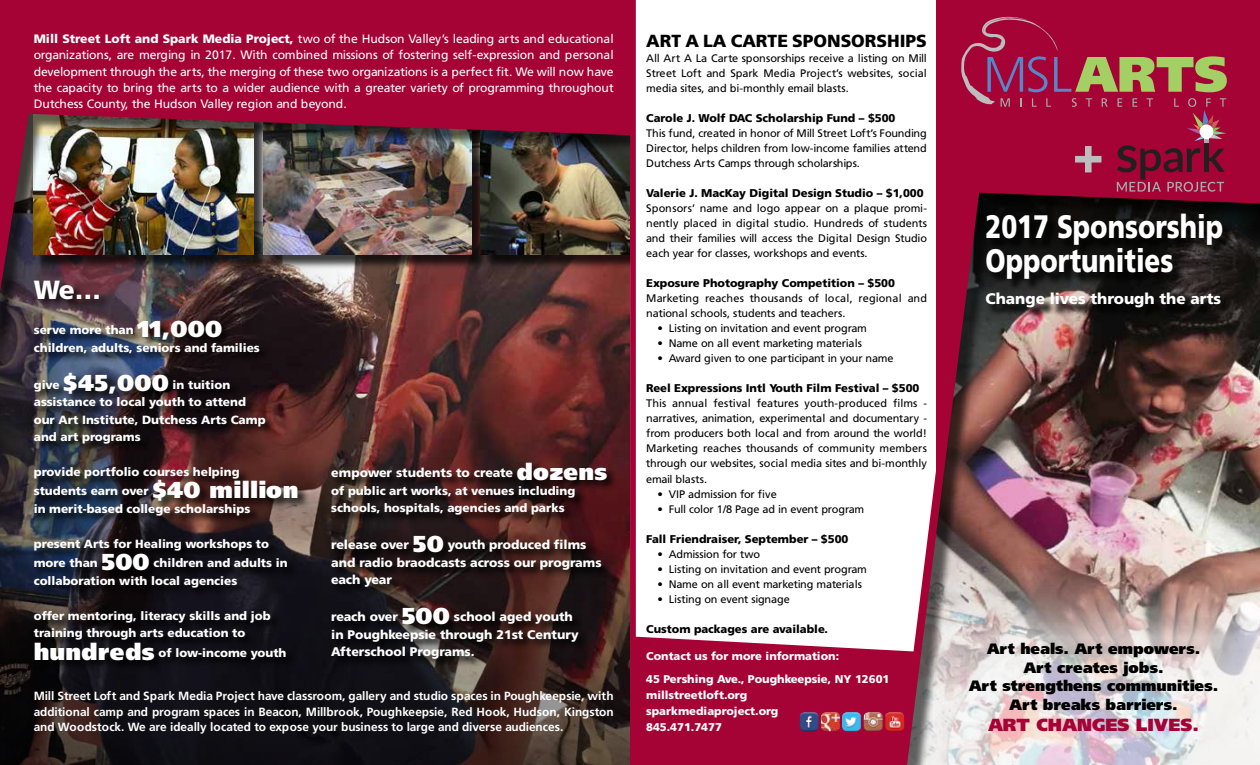
<style>
.page{position:relative;width:1260px;height:765px;background:#fff}
.page>*{position:absolute;margin:0;border:0;box-sizing:border-box;transform-origin:0 0}
.t1{font:900 32.5px/33.8px "Frutiger";color:#fff;scale:.8 1}
.t2{font:900 26.25px "Frutiger";color:#fff}
.t3{font:900 17.5px "Frutiger";color:#000}
.t4{font:900 17.5px "Frutiger";color:#a50235}
.t5{font:900 15.25px "Frutiger";color:#fff}
.t6{font:900 15px/18.8px "Frutiger";color:#000;text-align:center}
.t7{font:900 12.5px/17.5px "Frutiger";color:#fff}
.t8{font:12.25px/16.2px "Frutiger";color:#fff;text-align:justify}
.t9{font:900 11.88px/17.5px "Frutiger";color:#fff}
.t10{font:700 11.88px/15.6px "Frutiger";color:#fff;text-align:justify}
.t11{font:900 11.25px "Frutiger";color:#000}
.t12{font:900 11.25px/16px "Frutiger";color:#fff}
.t13{font:11px/15px "Frutiger";letter-spacing:-.01em;color:#000;text-align:justify}
.s1{font-weight:900}
.s2{font-size:23px}
</style>
<div class="page">
<img style="left:0;top:0;width:1260px;height:765px">
<div style="left:987px;top:215px;width:248px;height:105px;background:#000;opacity:.75"></div>
<svg style="left:636px;top:0;width:300px;height:651px"></svg>
<svg style="left:960px;top:17px;width:267px;height:175px;background:#a01c40"></svg>
<img style="left:864px;top:712px;width:19px;height:19px">
<img style="left:885px;top:712px;width:19px;height:19px">
<img style="left:800px;top:712px;width:19px;height:19px">
<img style="left:821px;top:712px;width:19px;height:19px">
<img style="left:842px;top:712px;width:19px;height:19px">
<p class="t8" style="left:34px;top:31px;width:582px"><span class="s1">Mill Street Loft and Spark Media Project,</span> two of the Hudson Valley’s leading arts and educational organizations, are merging in 2017. With combined missions of fostering self-expression and personal development through the arts, the merging of these two organizations is a perfect fit. We will now have the capacity to bring the arts to a wider audience with a greater variety of programming throughout Dutchess County, the Hudson Valley region and beyond.</p>
<h2 class="t2" style="left:34px;top:273px;width:69px">We…</h2>
<p class="t9" style="left:34px;top:321px;width:228px">serve more than <span class="s2">11,000 </span>children, adults, seniors and families</p>
<p class="t9" style="left:34px;top:375px;width:233px">give <span class="s2">$45,000</span> in tuition assistance to local youth to attend our Art Institute, Dutchess Arts Camp and art programs</p>
<p class="t9" style="left:34px;top:462px;width:266px;line-height:19.4px">provide portfolio courses helping<br>students earn over <span class="s2">$40 million</span></p>
<p class="t9" style="left:34px;top:500px;width:218px">in merit-based college scholarships</p>
<p class="t9" style="left:34px;top:534px;width:255px;line-height:19.4px">present Arts for Healing workshops to more than <span class="s2">500</span> children and adults in</p>
<p class="t9" style="left:34px;top:572px;width:205px">collaboration with local agencies</p>
<p class="t9" style="left:34px;top:607px;width:238px">offer mentoring, literacy skills and job training through arts education to</p>
<p class="t9" style="left:34px;top:644px;width:254px"><span class="s2">hundreds</span> of low-income youth</p>
<p class="t10" style="left:34px;top:688px;width:582px">Mill Street Loft and Spark Media Project have classroom, gallery and studio spaces in Poughkeepsie, with additional camp and program spaces in Beacon, Millbrook, Poughkeepsie, Red Hook, Hudson, Kingston and Woodstock. We are ideally located to expose your business to large and diverse audiences.</p>
<p class="t7" style="left:331px;top:464px;width:277px">empower students to create <span class="s2">dozens</span></p>
<p class="t9" style="left:331px;top:482px;width:246px">of public art works, at venues including schools, hospitals, agencies and parks</p>
<p class="t7" style="left:331px;top:536px;width:272px">release over <span class="s2">50</span> youth produced films and radio braodcasts across our programs each year</p>
<p class="t7" style="left:331px;top:608px;width:249px">reach over <span class="s2">500</span> school aged youth in Poughkeepsie through 21st Century<br>Afterschool Programs.</p>
<h3 class="t3" style="left:646px;top:31px;width:282px">ART A LA CARTE SPONSORSHIPS</h3>
<p class="t13" style="left:646px;top:51px;width:282px">All Art A La Carte sponsorships receive a listing on Mill Street Loft and Spark Media Project’s websites, social media sites, and bi-monthly email blasts.</p>
<p class="t11" style="left:646px;top:112px;width:251px">Carole J. Wolf DAC Scholarship Fund – $500</p>
<p class="t13" style="left:646px;top:126px;width:282px">This fund, created in honor of Mill Street Loft’s Founding Director, helps children from low-income families attend Dutchess Arts Camps through scholarships.</p>
<p class="t11" style="left:646px;top:187px;width:279px">Valerie J. MacKay Digital Design Studio – $1,000</p>
<p class="t13" style="left:646px;top:201px;width:282px">Sponsors’ name and logo appear on a plaque promi&shy;nently placed in digital studio. Hundreds of students and their families will access the Digital Design Studio each year for classes, workshops and events.</p>
<p class="t11" style="left:646px;top:277px;width:250px">Exposure Photography Competition – $500</p>
<p class="t13" style="left:646px;top:291px;width:282px">Marketing reaches thousands of local, regional and national schools, students and teachers.</p>
<p class="t13" style="left:657px;top:321px;width:211px">• Listing on invitation and event program</p>
<p class="t13" style="left:657px;top:336px;width:206px">• Name on all event marketing materials</p>
<p class="t13" style="left:657px;top:351px;width:238px">• Award given to one participant in your name</p>
<p class="t11" style="left:646px;top:382px;width:275px">Reel Expressions Intl Youth Film Festival – $500</p>
<p class="t13" style="left:646px;top:396px;width:282px">This annual festival features youth-produced films - narratives, animation, experimental and documentary - from producers both local and from around the world!<br>Marketing reaches thousands of community members through our websites, social media sites and bi-monthly email blasts.</p>
<p class="t13" style="left:657px;top:487px;width:121px">• VIP admission for five</p>
<p class="t13" style="left:657px;top:502px;width:208px">• Full color 1/8 Page ad in event program</p>
<p class="t11" style="left:646px;top:533px;width:204px">Fall Friendraiser, September – $500</p>
<p class="t13" style="left:657px;top:547px;width:104px">• Admission for two</p>
<p class="t13" style="left:657px;top:562px;width:211px">• Listing on invitation and event program</p>
<p class="t13" style="left:657px;top:577px;width:206px">• Name on all event marketing materials</p>
<p class="t13" style="left:657px;top:592px;width:134px">• Listing on event signage</p>
<p class="t11" style="left:646px;top:623px;width:183px">Custom packages are available.</p>
<p class="t12" style="left:646px;top:644px;width:245px;line-height:23.4px">Contact us for more information:<br>45 Pershing Ave., Poughkeepsie, NY 12601</p>
<p class="t12" style="left:646px;top:687px;width:134px">millstreetloft.org sparkmediaproject.org<br>845.471.7477</p>
<h1 class="t1" style="left:985px;top:209px;width:299px">2017 Sponsorship<br>Opportunities</h1>
<h3 class="t5" style="left:985px;top:290px;width:237px">Change lives through the arts</h3>
<h3 class="t6" style="left:969px;top:639px;width:251px">Art heals. Art empowers.<br>Art creates jobs.<br>Art strengthens communities.<br>Art breaks barriers.</h3>
<h3 class="t4" style="left:988px;top:714px;width:212px">ART CHANGES LIVES.</h3>
</div>
